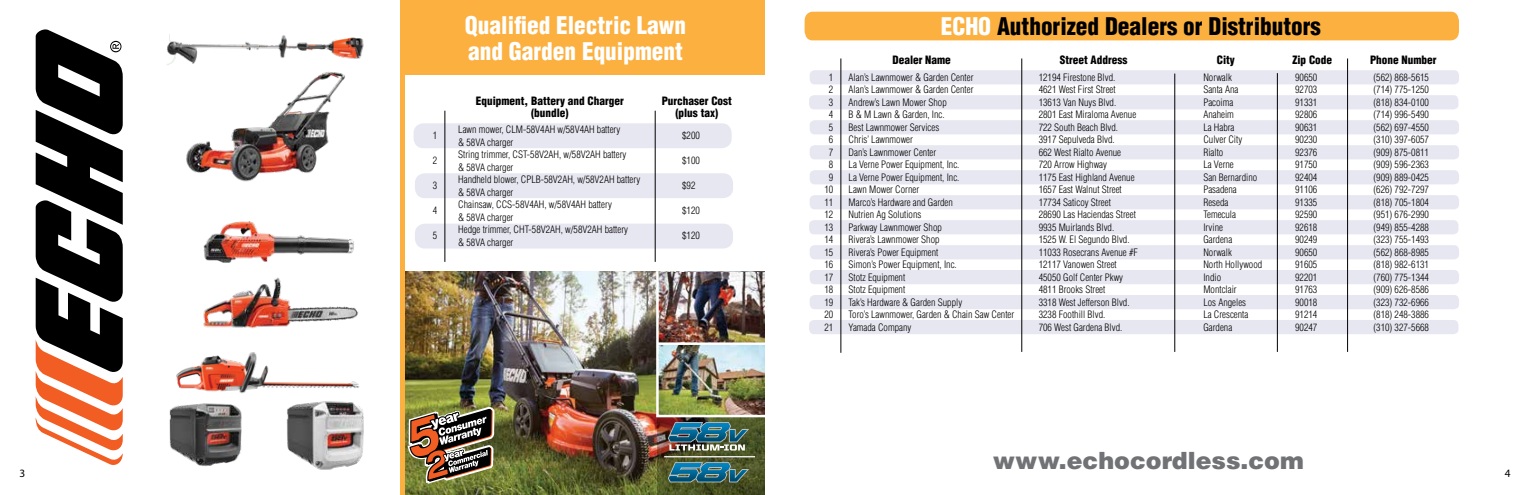
<style>
.page{position:relative;width:1530px;height:495px;background:#fff}
.page>*{position:absolute;margin:0;border:0;box-sizing:border-box;transform-origin:0 0}
.t1{font:900 condensed 23.75px/26.2px "Helvetica";color:#fff}
.t2{font:900 condensed 23.75px "Helvetica";color:#000}
.t3{font:900 23.75px "Helvetica";color:#717275}
.t4{font:900 condensed 11.25px/11.2px "Helvetica";color:#000;text-align:center}
.t5{font:11.25px "Myriad Pro";color:#000}
.t6{font:300 condensed 10px/12.5px "Helvetica";color:#000}
.s1{color:#fff}
</style>
<div class="page">
<div style="left:414px;top:123px;width:318px;height:25px;background:#e7e7f1;border-radius:10px"></div>
<div style="left:415px;top:173px;width:318px;height:25px;background:#e7e7f1;border-radius:10px"></div>
<div style="left:415px;top:224px;width:318px;height:25px;background:#e7e7f1;border-radius:10px"></div>
<div style="left:400px;top:0;width:365px;height:75px;background:#fbb040"></div>
<div style="left:810px;top:70px;width:649px;height:14px;background:#e7e7f1;border-radius:5px"></div>
<div style="left:810px;top:195px;width:649px;height:14px;background:#e7e7f1;border-radius:5px"></div>
<div style="left:810px;top:295px;width:649px;height:14px;background:#e7e7f1;border-radius:5px"></div>
<div style="left:810px;top:170px;width:649px;height:14px;background:#e7e7f1;border-radius:5px"></div>
<div style="left:810px;top:270px;width:649px;height:14px;background:#e7e7f1;border-radius:5px"></div>
<div style="left:810px;top:120px;width:649px;height:14px;background:#e7e7f1;border-radius:5px"></div>
<div style="left:810px;top:245px;width:649px;height:14px;background:#e7e7f1;border-radius:5px"></div>
<div style="left:810px;top:145px;width:649px;height:14px;background:#e7e7f1;border-radius:5px"></div>
<div style="left:809px;top:95px;width:649px;height:14px;background:#e7e7f1;border-radius:5px"></div>
<div style="left:809px;top:220px;width:649px;height:14px;background:#e7e7f1;border-radius:5px"></div>
<div style="left:809px;top:320px;width:649px;height:14px;background:#e7e7f1;border-radius:5px"></div>
<div style="left:805px;top:12px;width:654px;height:28px;background:#fbb040"></div>
<hr style="left:1022px;top:58px;width:1px;height:294px;background:#000">
<hr style="left:841px;top:58px;width:1px;height:295px;background:#000">
<hr style="left:445px;top:111px;width:1px;height:151px;background:#000">
<hr style="left:1175px;top:74px;width:1px;height:278px;background:#000">
<hr style="left:655px;top:111px;width:1px;height:151px;background:#000">
<hr style="left:1277px;top:73px;width:1px;height:279px;background:#000">
<hr style="left:1347px;top:58px;width:1px;height:294px;background:#000">
<svg style="left:36px;top:29px;width:87px;height:436px"></svg>
<img style="left:169px;top:404px;width:73px;height:62px">
<img style="left:286px;top:404px;width:78px;height:66px">
<img style="left:405px;top:272px;width:252px;height:223px">
<img style="left:167px;top:34px;width:197px;height:31px">
<img style="left:203px;top:221px;width:151px;height:42px">
<img style="left:186px;top:71px;width:159px;height:111px">
<img style="left:203px;top:277px;width:155px;height:52px">
<img style="left:176px;top:352px;width:183px;height:52px">
<div style="left:400px;top:0;width:5px;height:495px;background:#fbb040"></div>
<img style="left:405px;top:409px;width:91px;height:86px">
<svg style="left:657px;top:451px;width:108px;height:44px;background:#4d5327"></svg>
<svg style="left:668px;top:462px;width:81px;height:20px"></svg>
<img style="left:697px;top:463px;width:33px;height:18px">
<img style="left:730px;top:470px;width:17px;height:11px">
<hr style="left:664px;top:456px;width:91px;height:1px;background:#fff">
<img style="left:655px;top:271px;width:110px;height:180px">
<p class="t6" style="left:433px;top:129px;width:6px">1</p>
<p class="t6" style="left:433px;top:154px;width:6px">2</p>
<p class="t6" style="left:433px;top:179px;width:6px">3</p>
<p class="t6" style="left:433px;top:204px;width:6px">4</p>
<p class="t6" style="left:433px;top:229px;width:6px">5</p>
<h1 class="t1" style="left:465px;top:12px;width:223px">Qualified Electric Lawn and Garden Equipment</h1>
<p class="t4" style="left:476px;top:96px;width:149px">Equipment, Battery and Charger (bundle)</p>
<p class="t4" style="left:662px;top:96px;width:72px">Purchaser Cost (plus tax)</p>
<p class="t6" style="left:458px;top:123px;width:184px">Lawn mower, CLM-58V4AH w/58V4AH battery<br>&amp; 58VA charger<br>String trimmer, CST-58V2AH, w/58V2AH battery<br>&amp; 58VA charger<br>Handheld blower, CPLB-58V2AH, w/58V2AH battery &amp; 58VA charger<br>Chainsaw, CCS-58V4AH, w/58V4AH battery<br>&amp; 58VA charger<br>Hedge trimmer, CHT-58V2AH, w/58V2AH battery<br>&amp; 58VA charger</p>
<p class="t6" style="left:682px;top:129px;width:19px">$200</p>
<p class="t6" style="left:682px;top:154px;width:19px">$100</p>
<p class="t6" style="left:682px;top:179px;width:15px">$92</p>
<p class="t6" style="left:682px;top:204px;width:19px">$120</p>
<p class="t6" style="left:682px;top:229px;width:19px">$120</p>
<p class="t6" style="left:825px;top:71px;width:10px;text-align:center">1<br>2<br>3<br>4<br>5<br>6<br>7<br>8<br>9<br>10<br>11<br>12<br>13<br>14<br>15<br>16<br>17<br>18<br>19<br>20<br>21</p>
<h1 class="t2" style="left:941px;top:12px;width:382px"><span class="s1">ECHO</span> Authorized Dealers or Distributors</h1>
<p class="t4" style="left:893px;top:54px;width:60px">Dealer Name</p>
<p class="t4" style="left:1060px;top:54px;width:69px">Street Address</p>
<p class="t4" style="left:1217px;top:54px;width:20px">City</p>
<p class="t4" style="left:1292px;top:54px;width:41px">Zip Code</p>
<p class="t4" style="left:1370px;top:54px;width:68px">Phone Number</p>
<p class="t6" style="left:849px;top:71px;width:167px">Alan’s Lawnmower &amp; Garden Center<br>Alan’s Lawnmower &amp; Garden Center<br>Andrew’s Lawn Mower Shop<br>B &amp; M Lawn &amp; Garden, Inc.<br>Best Lawnmower Services<br>Chris’ Lawnmower<br>Dan’s Lawnmower Center<br>La Verne Power Equipment, Inc.<br>La Verne Power Equipment, Inc.<br>Lawn Mower Corner<br>Marco’s Hardware and Garden<br>Nutrien Ag Solutions<br>Parkway Lawnmower Shop<br>Rivera’s Lawnmower Shop<br>Rivera’s Power Equipment<br>Simon’s Power Equipment, Inc.<br>Stotz Equipment<br>Stotz Equipment<br>Tak’s Hardware &amp; Garden Supply<br>Toro’s Lawnmower, Garden &amp; Chain Saw Center<br>Yamada Company</p>
<p class="t6" style="left:1039px;top:71px;width:101px">12194 Firestone Blvd.<br>4621 West First Street<br>13613 Van Nuys Blvd.<br>2801 East Miraloma Avenue<br>722 South Beach Blvd.<br>3917 Sepulveda Blvd.<br>662 West Rialto Avenue<br>720 Arrow Highway<br>1175 East Highland Avenue<br>1657 East Walnut Street<br>17734 Saticoy Street<br>28690 Las Haciendas Street<br>9935 Muirlands Blvd.<br>1525 W. El Segundo Blvd.<br>11033 Rosecrans Avenue #F<br>12117 Vanowen Street<br>45050 Golf Center Pkwy<br>4811 Brooks Street<br>3318 West Jefferson Blvd.<br>3238 Foothill Blvd.<br>706 West Gardena Blvd.</p>
<p class="t6" style="left:1203px;top:71px;width:60px">Norwalk<br>Santa Ana<br>Pacoima<br>Anaheim<br>La Habra<br>Culver City<br>Rialto<br>La Verne<br>San Bernardino<br>Pasadena<br>Reseda<br>Temecula<br>Irvine<br>Gardena<br>Norwalk<br>North Hollywood<br>Indio<br>Montclair<br>Los Angeles<br>La Crescenta<br>Gardena</p>
<p class="t6" style="left:1295px;top:71px;width:24px;text-align:justify">90650<br>92703<br>91331<br>92806<br>90631<br>90230<br>92376<br>91750<br>92404<br>91106<br>91335<br>92590<br>92618<br>90249<br>90650<br>91605<br>92201<br>91763<br>90018<br>91214<br>90247</p>
<p class="t6" style="left:1374px;top:71px;width:57px;text-align:justify">(562) 868-5615 (714) 775-1250 (818) 834-0100 (714) 996-5490 (562) 697-4550 (310) 397-6057 (909) 875-0811 (909) 596-2363 (909) 889-0425 (626) 792-7297 (818) 705-1804 (951) 676-2990 (949) 855-4288 (323) 755-1493 (562) 868-8985 (818) 982-6131 (760) 775-1344 (909) 626-8586 (323) 732-6966 (818) 248-3886 (310) 327-5668</p>
<h1 class="t3" style="left:993px;top:445px;width:312px">www.echocordless.com</h1>
<p class="t5" style="left:19px;top:467px;width:7px">3</p>
<p class="t5" style="left:1505px;top:467px;width:7px">4</p>
</div>
